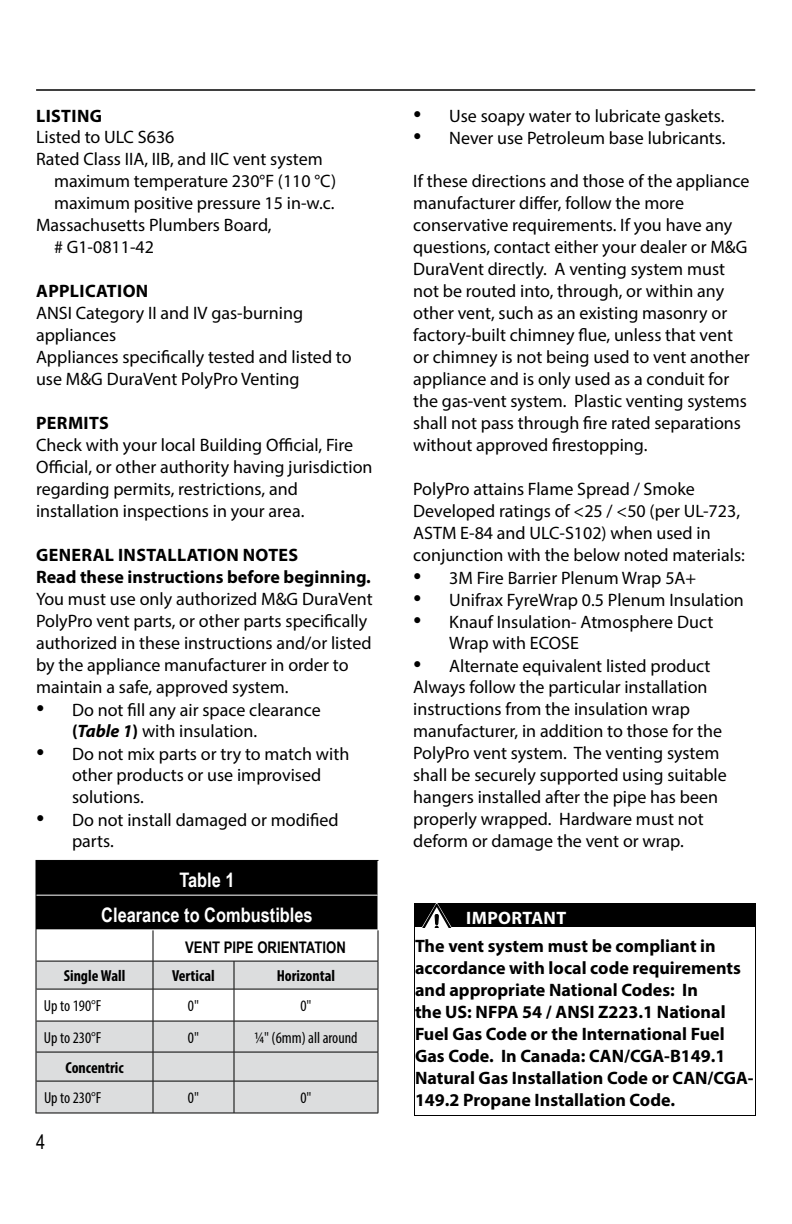
<style>
.page{position:relative;width:792px;height:1224px;background:#fff}
.page>*{position:absolute;margin:0;border:0;box-sizing:border-box;transform-origin:0 0}
.t1{font:700 20px/34.8px "Arial Narrow";color:#fff;text-align:center}
.t2{font:20px "Arial Narrow";color:#000}
.t3{font:18px/22px "Myriad Pro";color:#000}
.t4{font:700 18px/22px "Myriad Pro";color:#000}
.t5{font:700 18px "Myriad Pro";letter-spacing:.02em;color:#000}
.t6{font:700 18px "Myriad Pro";letter-spacing:.02em;color:#fff}
.t7{font:condensed 16px "Myriad Pro";color:#000}
.t8{font:700 condensed 16px "Myriad Pro";color:#000}
.t9{font:700 16px "Arial Narrow";color:#000}
.s1{font-family:"Times New Roman";font-size:24px}
.s2{font-weight:700}
.s3{font-weight:700;font-style:italic}
</style>
<div class="page">
<hr style="left:36px;top:90px;width:719px;height:1px;background:#000">
<div style="left:37px;top:861px;width:341px;height:68px;background:#000"></div>
<svg style="left:37px;top:962px;width:341px;height:151px;fill:#dcddde"></svg>
<hr style="left:36px;top:860px;width:117px;height:1px;background:#000">
<hr style="left:36px;top:861px;width:1px;height:34px;background:#000">
<hr style="left:153px;top:860px;width:81px;height:1px;background:#000">
<hr style="left:234px;top:860px;width:144px;height:1px;background:#000">
<hr style="left:36px;top:895px;width:1px;height:35px;background:#000">
<hr style="left:36px;top:895px;width:117px;height:1px;background:#fff">
<hr style="left:153px;top:895px;width:81px;height:1px;background:#fff">
<hr style="left:234px;top:895px;width:144px;height:1px;background:#fff">
<hr style="left:36px;top:929px;width:117px;height:1px;background:#fff">
<hr style="left:36px;top:930px;width:1px;height:31px;background:#000">
<hr style="left:36px;top:989px;width:1px;height:32px;background:#000">
<hr style="left:36px;top:1021px;width:1px;height:31px;background:#000">
<svg style="left:36px;top:1053px;width:1px;height:28px"></svg>
<hr style="left:36px;top:1081px;width:1px;height:32px;background:#000">
<hr style="left:153px;top:930px;width:1px;height:31px;background:#000">
<hr style="left:378px;top:930px;width:1px;height:31px;background:#000">
<hr style="left:153px;top:989px;width:1px;height:32px;background:#000">
<hr style="left:234px;top:989px;width:1px;height:32px;background:#000">
<hr style="left:378px;top:989px;width:1px;height:32px;background:#000">
<hr style="left:36px;top:1021px;width:117px;height:1px;background:#000">
<hr style="left:153px;top:1021px;width:81px;height:1px;background:#000">
<hr style="left:153px;top:1021px;width:1px;height:31px;background:#000">
<hr style="left:234px;top:1021px;width:144px;height:1px;background:#000">
<hr style="left:234px;top:1021px;width:1px;height:31px;background:#000">
<hr style="left:378px;top:1021px;width:1px;height:31px;background:#000">
<hr style="left:36px;top:1052px;width:117px;height:1px;background:#000">
<hr style="left:153px;top:1052px;width:81px;height:1px;background:#000">
<svg style="left:153px;top:1052px;width:1px;height:29px"></svg>
<hr style="left:234px;top:1052px;width:144px;height:1px;background:#000">
<svg style="left:234px;top:1052px;width:1px;height:29px"></svg>
<svg style="left:378px;top:1052px;width:1px;height:29px"></svg>
<hr style="left:36px;top:1081px;width:117px;height:1px;background:#000">
<hr style="left:153px;top:1081px;width:81px;height:1px;background:#000">
<hr style="left:153px;top:1081px;width:1px;height:32px;background:#000">
<hr style="left:234px;top:1081px;width:144px;height:1px;background:#000">
<hr style="left:234px;top:1081px;width:1px;height:32px;background:#000">
<hr style="left:378px;top:1081px;width:1px;height:32px;background:#000">
<hr style="left:36px;top:1113px;width:117px;height:1px;background:#000">
<hr style="left:153px;top:1113px;width:81px;height:1px;background:#000">
<hr style="left:234px;top:1113px;width:144px;height:1px;background:#000">
<hr style="left:36px;top:961px;width:117px;height:1px;background:#000">
<hr style="left:153px;top:961px;width:81px;height:1px;background:#000">
<svg style="left:153px;top:961px;width:1px;height:28px"></svg>
<hr style="left:234px;top:961px;width:144px;height:1px;background:#000">
<svg style="left:234px;top:961px;width:1px;height:28px"></svg>
<svg style="left:378px;top:961px;width:1px;height:28px"></svg>
<hr style="left:36px;top:989px;width:117px;height:1px;background:#000">
<hr style="left:153px;top:989px;width:81px;height:1px;background:#000">
<hr style="left:234px;top:989px;width:144px;height:1px;background:#000">
<svg style="left:36px;top:961px;width:1px;height:28px"></svg>
<div style="left:414px;top:916px;width:342px;height:200px;border:1px solid #000"></div>
<div style="left:414px;top:904px;width:342px;height:23px;background:#000"></div>
<svg style="left:419px;top:903px;width:36px;height:25px"></svg>
<div style="left:435px;top:914px;width:4px;height:11px;border:1px solid #010101"></div>
<p class="t5" style="left:36px;top:104px;width:67px">LISTING</p>
<p class="t3" style="left:36px;top:126px;width:140px">Listed to ULC S636</p>
<p class="t3" style="left:36px;top:148px;width:288px">Rated Class IIA, IIB, and IIC vent system</p>
<p class="t3" style="left:54px;top:170px;width:284px">maximum temperature 230°F (110 °C)</p>
<p class="t3" style="left:54px;top:192px;width:282px">maximum positive pressure 15 in-w.c.</p>
<p class="t3" style="left:36px;top:214px;width:237px">Massachusetts Plumbers Board,</p>
<p class="t3" style="left:54px;top:236px;width:102px"># G1-0811-42</p>
<p class="t5" style="left:36px;top:280px;width:114px">APPLICATION</p>
<p class="t3" style="left:36px;top:302px;width:317px">ANSI Category II and IV gas-burning appliances<br>Appliances specifically tested and listed to use M&amp;G DuraVent PolyPro Venting</p>
<p class="t5" style="left:36px;top:412px;width:74px">PERMITS</p>
<p class="t3" style="left:36px;top:434px;width:338px">Check with your local Building Official, Fire Official, or other authority having jurisdiction regarding permits, restrictions, and installation inspections in your area.</p>
<p class="t4" style="left:36px;top:544px;width:336px">GENERAL INSTALLATION NOTES<br>Read these instructions before beginning.</p>
<p class="t3" style="left:36px;top:588px;width:338px">You must use only authorized M&amp;G DuraVent PolyPro vent parts, or other parts specifically authorized in these instructions and/or listed by the appliance manufacturer in order to maintain a safe, approved system.</p>
<p class="t3" style="left:72px;top:698px;width:250px;text-indent:-36px"><span class="s1">•</span> Do not fill any air space clearance <span class="s2">(</span><span class="s3">Table 1</span><span class="s2">)</span> with insulation.</p>
<p class="t3" style="left:72px;top:742px;width:279px;text-indent:-36px"><span class="s1">•</span> Do not mix parts or try to match with other products or use improvised solutions.</p>
<p class="t3" style="left:72px;top:808px;width:268px;text-indent:-36px"><span class="s1">•</span> Do not install damaged or modified parts.</p>
<p class="t1" style="left:101px;top:862px;width:213px">Table 1<br>Clearance to Combustibles</p>
<p class="t9" style="left:185px;top:935px;width:162px">VENT PIPE ORIENTATION</p>
<p class="t8" style="left:64px;top:966px;width:63px">Single Wall</p>
<p class="t8" style="left:172px;top:966px;width:44px">Vertical</p>
<p class="t8" style="left:277px;top:966px;width:60px">Horizontal</p>
<p class="t7" style="left:44px;top:996px;width:59px">Up to 190°F</p>
<p class="t7" style="left:188px;top:996px;width:13px">0"</p>
<p class="t7" style="left:300px;top:996px;width:13px">0"</p>
<p class="t7" style="left:44px;top:1028px;width:59px">Up to 230°F</p>
<p class="t7" style="left:188px;top:1028px;width:13px">0"</p>
<p class="t7" style="left:254px;top:1028px;width:105px">¼" (6mm) all around</p>
<p class="t8" style="left:65px;top:1057px;width:60px">Concentric</p>
<p class="t7" style="left:44px;top:1088px;width:59px">Up to 230°F</p>
<p class="t7" style="left:188px;top:1088px;width:13px">0"</p>
<p class="t7" style="left:300px;top:1088px;width:13px">0"</p>
<p class="t2" style="left:36px;top:1127px;width:11px">4</p>
<p class="t3" style="left:413px;top:104px;width:313px"><span class="s1">•</span> Use soapy water to lubricate gaskets.</p>
<p class="t3" style="left:413px;top:126px;width:314px"><span class="s1">•</span> Never use Petroleum base lubricants.</p>
<p class="t3" style="left:413px;top:170px;width:338px">If these directions and those of the appliance manufacturer differ, follow the more conservative requirements. If you have any questions, contact either your dealer or M&amp;G DuraVent directly. A venting system must not be routed into, through, or within any other vent, such as an existing masonry or factory-built chimney flue, unless that vent or chimney is not being used to vent another appliance and is only used as a conduit for the gas-vent system. Plastic venting systems shall not pass through fire rated separations without approved firestopping.</p>
<p class="t3" style="left:413px;top:478px;width:333px">PolyPro attains Flame Spread / Smoke Developed ratings of &lt;25 / &lt;50 (per UL-723, ASTM E-84 and ULC-S102) when used in conjunction with the below noted materials:</p>
<p class="t3" style="left:413px;top:566px;width:285px"><span class="s1">•</span> 3M Fire Barrier Plenum Wrap 5A+</p>
<p class="t3" style="left:413px;top:588px;width:332px"><span class="s1">•</span> Unifrax FyreWrap 0.5 Plenum Insulation</p>
<p class="t3" style="left:449px;top:610px;width:266px;text-indent:-36px"><span class="s1">•</span> Knauf Insulation- Atmosphere Duct<br>Wrap with ECOSE</p>
<p class="t3" style="left:413px;top:654px;width:315px"><span class="s1">•</span> Alternate equivalent listed product Always follow the particular installation instructions from the insulation wrap manufacturer, in addition to those for the PolyPro vent system. The venting system shall be securely supported using suitable hangers installed after the pipe has been properly wrapped. Hardware must not deform or damage the vent or wrap.</p>
<p class="t6" style="left:466px;top:906px;width:101px">IMPORTANT</p>
<p class="t4" style="left:415px;top:934px;width:340px">The vent system must be compliant in accordance with local code requirements and appropriate National Codes: In<br>the US: NFPA 54 / ANSI Z223.1 National Fuel Gas Code or the International Fuel Gas Code. In Canada: CAN/CGA-B149.1<br>Natural Gas Installation Code or CAN/CGA-149.2 Propane Installation Code.</p>
</div>
